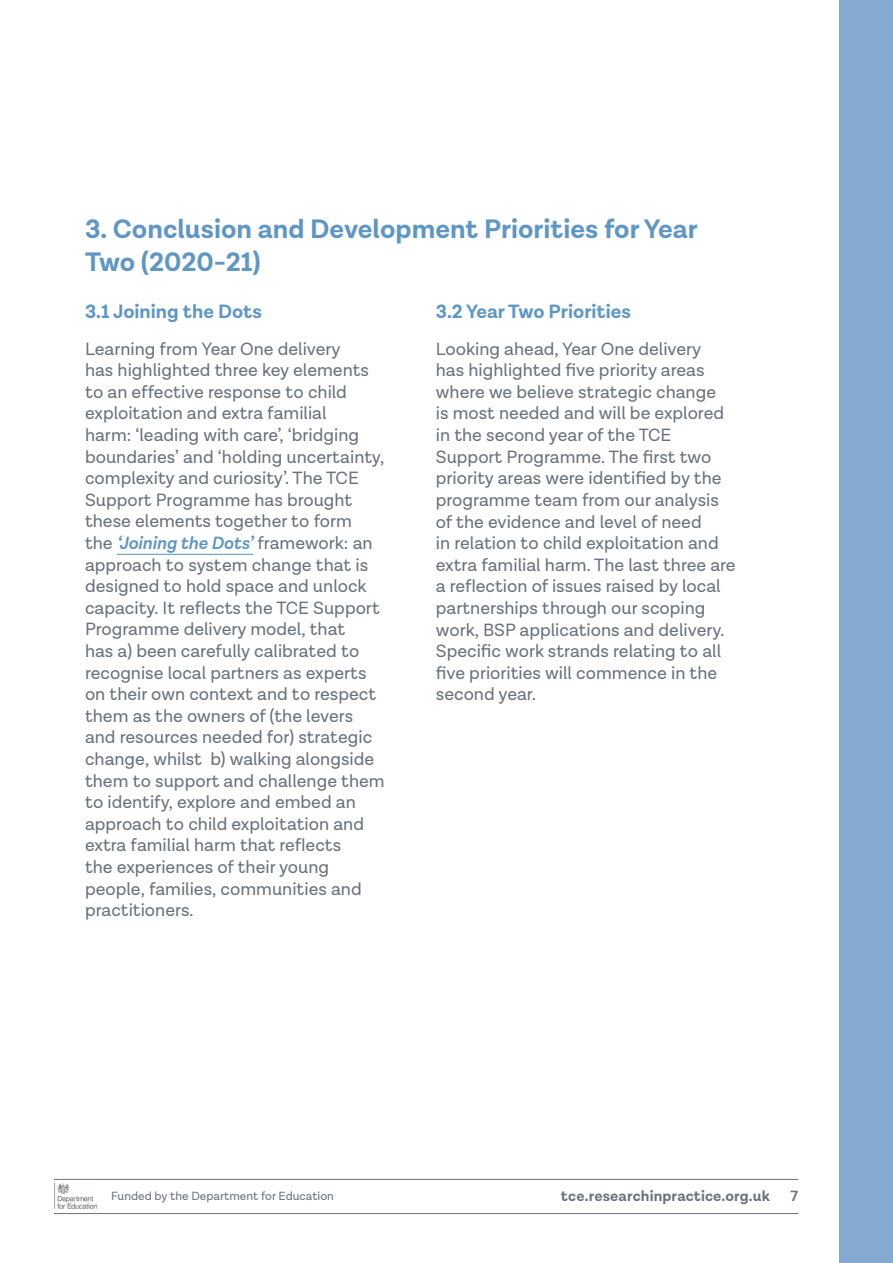
<style>
.page{position:relative;width:893px;height:1263px;background:#fff}
.page>*{position:absolute;margin:0;border:0;box-sizing:border-box;transform-origin:0 0}
.t1{font:700 27px/33px "Lota Grotesque Alt 1";color:#5e96c5}
.t2{font:700 19.5px "Lota Grotesque Alt 1";color:#5e96c5}
.t3{font:18px/21.6px "Lota Grotesque Alt 1";color:#69727d}
.t4{font:700 15px "Lota Grotesque Alt 1";letter-spacing:.01em;color:#69727d}
.t5{font:600 15px "Lota Grotesque Alt 1";color:#69727d}
.t6{font:12px "Lota Grotesque Alt 1";color:#69727d}
.s1{font-weight:600;font-style:italic;color:#5e96c5}
</style>
<div class="page">
<div style="left:839px;top:0;width:54px;height:1263px;background:#85aad1"></div>
<hr style="left:54px;top:1213px;width:744px;height:1px;background:#69727d">
<hr style="left:54px;top:1179px;width:744px;height:1px;background:#69727d">
<img style="left:54px;top:1183px;width:42px;height:25px">
<hr style="left:117px;top:554px;width:136px;height:1px;background:#5e96c5">
<h1 class="t1" style="left:85px;top:214px;width:614px">3. Conclusion and Development Priorities for Year<br>Two (2020-21)</h1>
<p class="t2" style="left:85px;top:300px;width:178px">3.1 Joining the Dots</p>
<p class="t3" style="left:85px;top:338px;width:301px">Learning from Year One delivery<br>has highlighted three key elements to an effective response to child exploitation and extra familial<br>harm: ‘leading with care’, ‘bridging boundaries’ and ‘holding uncertainty, complexity and curiosity’. The TCE Support Programme has brought these elements together to form<br>the <span class="s1">‘Joining the Dots’</span> framework: an approach to system change that is designed to hold space and unlock capacity. It reflects the TCE Support Programme delivery model, that<br>has a) been carefully calibrated to recognise local partners as experts on their own context and to respect them as the owners of (the levers and resources needed for) strategic change, whilst b) walking alongside them to support and challenge them to identify, explore and embed an approach to child exploitation and extra familial harm that reflects<br>the experiences of their young people, families, communities and practitioners.</p>
<p class="t2" style="left:436px;top:300px;width:197px">3.2 Year Two Priorities</p>
<p class="t3" style="left:436px;top:338px;width:301px">Looking ahead, Year One delivery<br>has highlighted five priority areas where we believe strategic change<br>is most needed and will be explored in the second year of the TCE Support Programme. The first two priority areas were identified by the programme team from our analysis of the evidence and level of need<br>in relation to child exploitation and extra familial harm. The last three are a reflection of issues raised by local partnerships through our scoping work, BSP applications and delivery.<br>Specific work strands relating to all five priorities will commence in the second year.</p>
<p class="t6" style="left:111px;top:1189px;width:224px">Funded by the Department for Education</p>
<p class="t4" style="left:561px;top:1187px;width:210px">tce.researchinpractice.org.uk</p>
<p class="t5" style="left:791px;top:1187px;width:9px">7</p>
</div>
